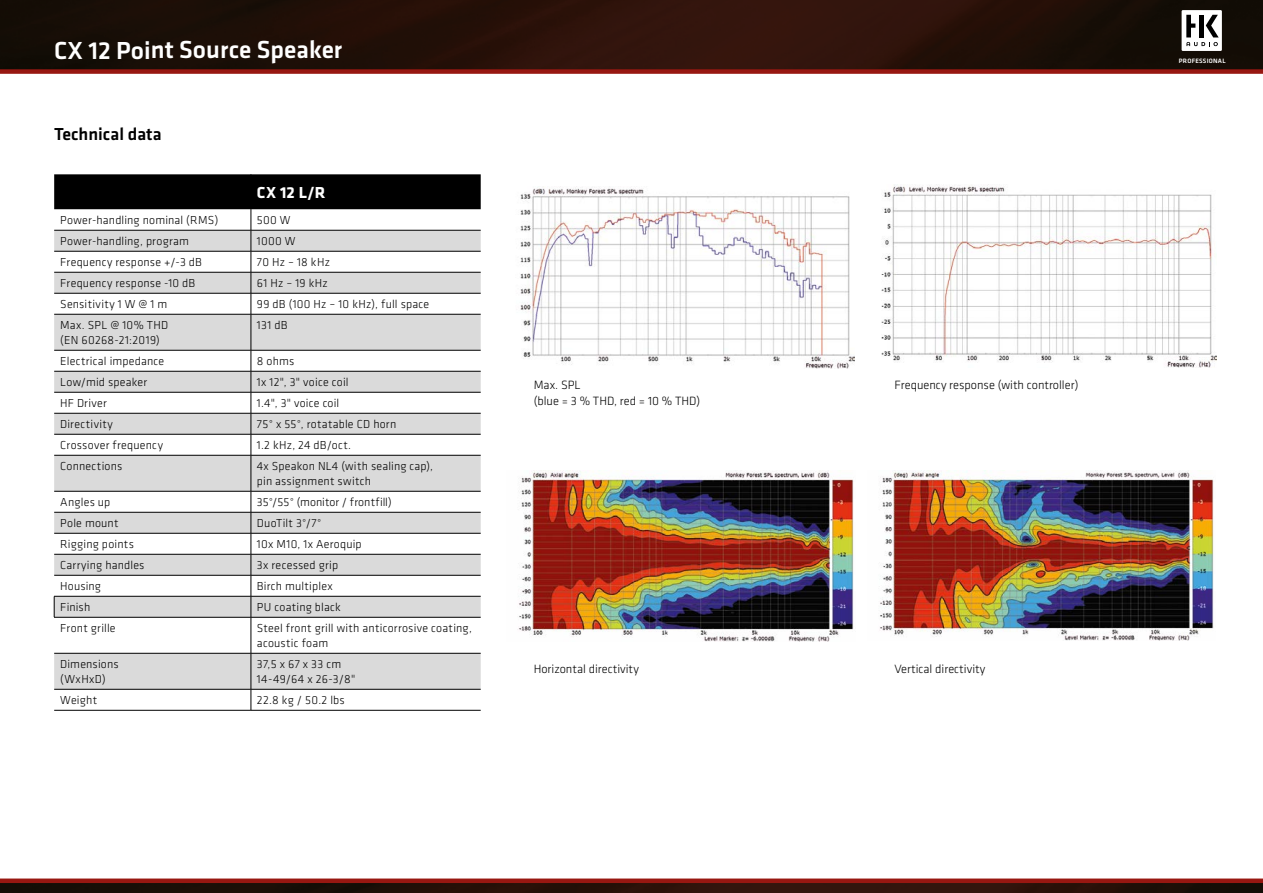
<style>
.page{position:relative;width:1263px;height:893px;background:#fff}
.page>*{position:absolute;margin:0;border:0;box-sizing:border-box;transform-origin:0 0}
.t1{font:500 25.5px "Klavika";letter-spacing:-.005em;color:#fff}
.t2{font:500 18px "Klavika";color:#000}
.t3{font:700 16.5px "Klavika";color:#fff}
.t4{font:300 12.45px/15.8px "Klavika";color:#000}
.t5{font:300 12px/15px "Klavika";letter-spacing:.02em;color:#000}
.t6{font:500 6.6px "Klavika";letter-spacing:.04em;color:#fff}
</style>
<div class="page">
<img style="left:0;top:883px;width:1263px;height:10px">
<div style="left:0;top:878px;width:1263px;height:5px;background:#981711"></div>
<img style="left:880px;top:470px;width:334px;height:171px">
<img style="left:519px;top:470px;width:335px;height:171px">
<img style="left:520px;top:186px;width:335px;height:182px">
<img style="left:881px;top:185px;width:335px;height:183px">
<img style="left:0;top:0;width:1263px;height:69px">
<div style="left:0;top:69px;width:1263px;height:5px;background:#981711"></div>
<div style="left:1181px;top:10px;width:41px;height:41px;background:#fff"></div>
<svg style="left:1186px;top:15px;width:33px;height:31px"></svg>
<hr style="left:1199px;top:15px;width:4px;height:22px;background:#000">
<svg style="left:54px;top:315px;width:427px;height:176px;fill:#dadada"></svg>
<svg style="left:54px;top:174px;width:427px;height:140px"></svg>
<hr style="left:54px;top:314px;width:197px;height:1px;background:#000">
<hr style="left:251px;top:314px;width:230px;height:1px;background:#000">
<hr style="left:251px;top:314px;width:1px;height:36px;background:#000">
<hr style="left:54px;top:350px;width:197px;height:1px;background:#000">
<hr style="left:251px;top:350px;width:230px;height:1px;background:#000">
<hr style="left:54px;top:371px;width:197px;height:1px;background:#000">
<hr style="left:251px;top:371px;width:230px;height:1px;background:#000">
<hr style="left:54px;top:392px;width:197px;height:1px;background:#000">
<hr style="left:251px;top:392px;width:230px;height:1px;background:#000">
<hr style="left:54px;top:413px;width:197px;height:1px;background:#000">
<hr style="left:251px;top:413px;width:230px;height:1px;background:#000">
<hr style="left:54px;top:434px;width:197px;height:1px;background:#000">
<hr style="left:251px;top:434px;width:230px;height:1px;background:#000">
<svg style="left:251px;top:350px;width:1px;height:105px"></svg>
<hr style="left:54px;top:455px;width:197px;height:1px;background:#000">
<hr style="left:251px;top:455px;width:230px;height:1px;background:#000">
<hr style="left:251px;top:455px;width:1px;height:36px;background:#000">
<hr style="left:54px;top:710px;width:197px;height:1px;background:#000">
<hr style="left:251px;top:710px;width:230px;height:1px;background:#000">
<hr style="left:251px;top:174px;width:1px;height:35px;background:#000">
<svg style="left:54px;top:491px;width:427px;height:219px"></svg>
<h1 class="t1" style="left:54px;top:33px;width:290px">CX 12 Point Source Speaker</h1>
<h2 class="t2" style="left:54px;top:122px;width:109px">Technical data</h2>
<h3 class="t3" style="left:257px;top:181px;width:70px">CX 12 L/R</h3>
<p class="t5" style="left:60px;top:213px;width:160px">Power-handling nominal (RMS)</p>
<p class="t5" style="left:257px;top:213px;width:35px">500 W</p>
<p class="t5" style="left:60px;top:234px;width:130px">Power-handling, program</p>
<p class="t5" style="left:257px;top:234px;width:40px">1000 W</p>
<p class="t5" style="left:60px;top:255px;width:143px">Frequency response +/-3 dB</p>
<p class="t5" style="left:257px;top:255px;width:74px">70 Hz – 18 kHz</p>
<p class="t5" style="left:60px;top:276px;width:137px">Frequency response -10 dB</p>
<p class="t5" style="left:257px;top:276px;width:72px">61 Hz – 19 kHz</p>
<p class="t5" style="left:60px;top:297px;width:109px">Sensitivity 1 W @ 1 m</p>
<p class="t5" style="left:257px;top:297px;width:174px">99 dB (100 Hz – 10 kHz), full space</p>
<p class="t5" style="left:60px;top:318px;width:110px">Max. SPL @ 10% THD (EN 60268-21:2019)</p>
<p class="t5" style="left:257px;top:318px;width:32px">131 dB</p>
<p class="t5" style="left:60px;top:354px;width:106px">Electrical impedance</p>
<p class="t5" style="left:257px;top:354px;width:39px">8 ohms</p>
<p class="t5" style="left:60px;top:375px;width:89px">Low/mid speaker</p>
<p class="t5" style="left:257px;top:375px;width:93px">1x 12", 3" voice coil</p>
<p class="t5" style="left:60px;top:396px;width:48px">HF Driver</p>
<p class="t5" style="left:257px;top:396px;width:84px">1.4", 3" voice coil</p>
<p class="t5" style="left:60px;top:417px;width:54px">Directivity</p>
<p class="t5" style="left:257px;top:417px;width:141px">75° x 55°, rotatable CD horn</p>
<p class="t5" style="left:60px;top:438px;width:104px">Crossover frequency</p>
<p class="t5" style="left:257px;top:438px;width:96px">1.2 kHz, 24 dB/oct.</p>
<p class="t5" style="left:60px;top:459px;width:64px">Connections</p>
<p class="t5" style="left:257px;top:459px;width:178px">4x Speakon NL4 (with sealing cap), pin assignment switch</p>
<p class="t5" style="left:60px;top:495px;width:52px">Angles up</p>
<p class="t5" style="left:257px;top:495px;width:136px">35°/55° (monitor / frontfill)</p>
<p class="t5" style="left:60px;top:516px;width:60px">Pole mount</p>
<p class="t5" style="left:257px;top:516px;width:66px">DuoTilt 3°/7°</p>
<p class="t5" style="left:60px;top:537px;width:75px">Rigging points</p>
<p class="t5" style="left:257px;top:537px;width:106px">10x M10, 1x Aeroquip</p>
<p class="t5" style="left:60px;top:558px;width:86px">Carrying handles</p>
<p class="t5" style="left:257px;top:558px;width:83px">3x recessed grip</p>
<p class="t5" style="left:60px;top:579px;width:42px">Housing</p>
<p class="t5" style="left:257px;top:579px;width:77px">Birch multiplex</p>
<p class="t5" style="left:60px;top:600px;width:32px">Finish</p>
<p class="t5" style="left:257px;top:600px;width:85px">PU coating black</p>
<p class="t5" style="left:60px;top:621px;width:57px">Front grille</p>
<p class="t5" style="left:257px;top:621px;width:216px">Steel front grill with anticorrosive coating, acoustic foam</p>
<p class="t5" style="left:60px;top:657px;width:60px">Dimensions (WxHxD)</p>
<p class="t5" style="left:257px;top:657px;width:100px">37,5 x 67 x 33 cm<br>14-49/64 x 26-3/8"</p>
<p class="t5" style="left:60px;top:693px;width:38px">Weight</p>
<p class="t5" style="left:257px;top:693px;width:89px">22.8 kg / 50.2 lbs</p>
<p class="t4" style="left:534px;top:377px;width:168px">Max. SPL<br>(blue = 3 % THD, red = 10 % THD)</p>
<p class="t4" style="left:534px;top:660px;width:107px">Horizontal directivity</p>
<p class="t6" style="left:1179px;top:56px;width:48px">PROFESSIONAL</p>
<p class="t4" style="left:894px;top:377px;width:186px">Frequency response (with controller)</p>
<p class="t4" style="left:894px;top:660px;width:92px">Vertical directivity</p>
</div>
